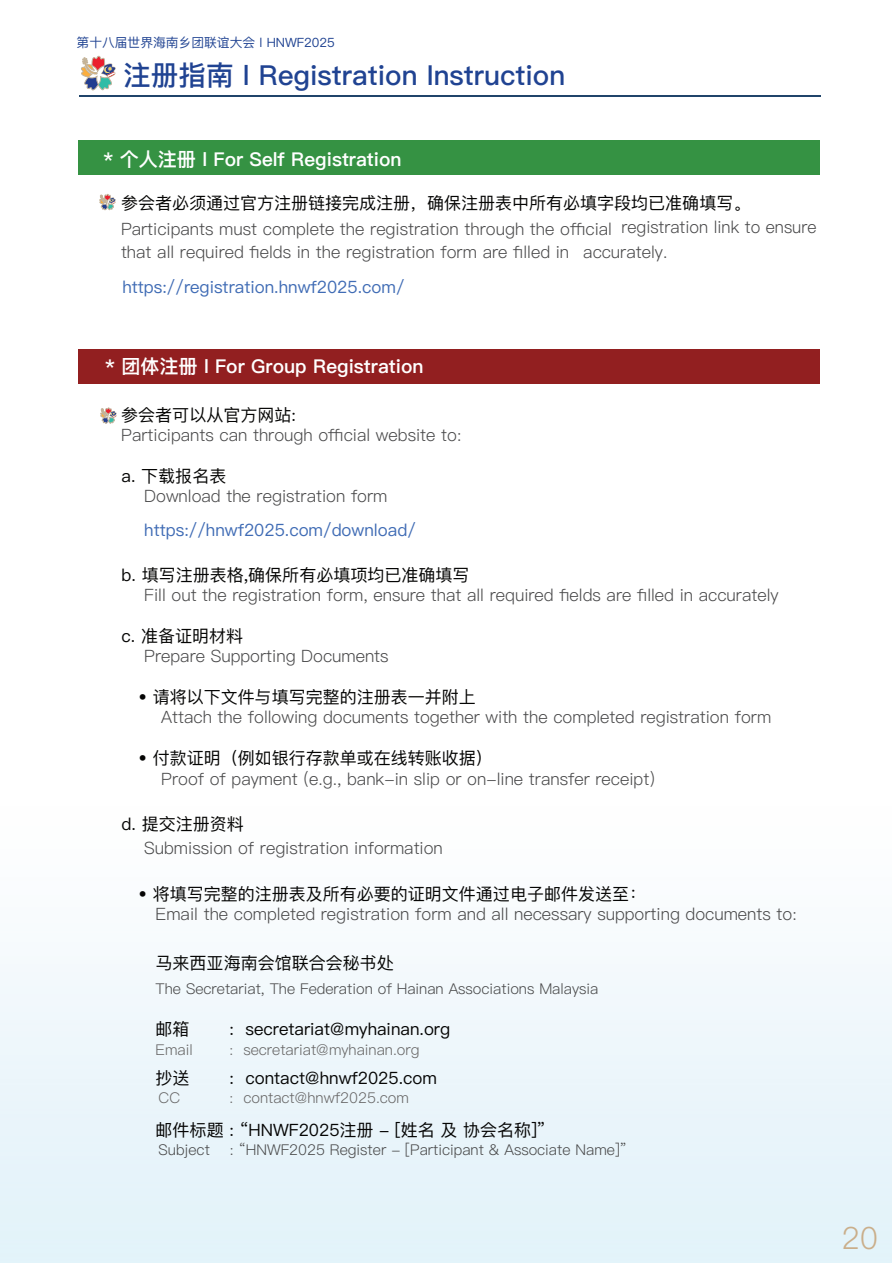
<style>
.page{position:relative;width:893px;height:1263px;background:#fff}
.page>*{position:absolute;margin:0;border:0;box-sizing:border-box;transform-origin:0 0}
.t1{font:300 30.75px "Ping Fang SC";color:#caae8a}
.t2{font:500 27.6px "Ping Fang SC";color:#204392}
.t3{font:600 19.05px "Ping Fang HK";color:#fff}
.t4{font:300 16.95px/23.1px "Ping Fang SC";color:#49494a}
.t5{font:16.95px "Ping Fang SC";color:#050504}
.t6{font:16.95px "Ping Fang SC";color:#406cb5}
.t7{font:300 14.85px "Ping Fang SC";color:#49494a}
.t8{font:300 14.85px "Ping Fang SC";color:#676666}
.t9{font:12.75px "Ping Fang SC";color:#204392}
</style>
<div class="page">
<hr style="left:79px;top:95px;width:742px;height:2px;background:#20446a">
<svg style="left:81px;top:56px;width:35px;height:35px"></svg>
<div style="left:0;top:758px;width:892px;height:504px;background:linear-gradient(to bottom,#fff,#e1f1f9)"></div>
<div style="left:78px;top:349px;width:742px;height:35px;background:#921f20"></div>
<div style="left:78px;top:140px;width:742px;height:35px;background:#359243"></div>
<svg style="left:100px;top:194px;width:16px;height:16px"></svg>
<svg style="left:100px;top:408px;width:16px;height:16px"></svg>
<p class="t9" style="left:77px;top:35px;width:260px">第十八届世界海南乡团联谊大会 l HNWF2025</p>
<h2 class="t2" style="left:123px;top:58px;width:443px">注册指南 l Registration Instruction</h2>
<p class="t3" style="left:104px;top:147px;width:300px">* 个人注册 l For Self Registration</p>
<p class="t5" style="left:121px;top:192px;width:631px">参会者必须通过官方注册链接完成注册，确保注册表中所有必填字段均已准确填写。</p>
<p class="t4" style="left:121px;top:217px;width:697px">Participants must complete the registration through the official registration link to ensure that all required fields in the registration form are filled in accurately.</p>
<p class="t6" style="left:122px;top:276px;width:284px">https://registration.hnwf2025.com/</p>
<p class="t3" style="left:105px;top:354px;width:320px">* 团体注册 l For Group Registration</p>
<p class="t5" style="left:121px;top:404px;width:176px">参会者可以从官方网站:</p>
<p class="t4" style="left:121px;top:423px;width:342px">Participants can through official website to:</p>
<p class="t5" style="left:122px;top:465px;width:106px">a. 下载报名表</p>
<p class="t4" style="left:144px;top:484px;width:245px">Download the registration form</p>
<p class="t6" style="left:144px;top:519px;width:273px">https://hnwf2025.com/download/</p>
<p class="t5" style="left:122px;top:564px;width:349px">b. 填写注册表格,确保所有必填项均已准确填写</p>
<p class="t4" style="left:144px;top:583px;width:636px">Fill out the registration form, ensure that all required fields are filled in accurately</p>
<p class="t5" style="left:122px;top:625px;width:123px">c. 准备证明材料</p>
<p class="t4" style="left:144px;top:644px;width:246px">Prepare Supporting Documents</p>
<p class="t5" style="left:139px;top:687px;width:339px">• 请将以下文件与填写完整的注册表一并附上</p>
<p class="t4" style="left:161px;top:706px;width:611px">Attach the following documents together with the completed registration form</p>
<p class="t5" style="left:139px;top:748px;width:356px">• 付款证明（例如银行存款单或在线转账收据）</p>
<p class="t4" style="left:161px;top:767px;width:495px">Proof of payment (e.g., bank-in slip or on-line transfer receipt)</p>
<p class="t5" style="left:122px;top:813px;width:124px">d. 提交注册资料</p>
<p class="t4" style="left:144px;top:837px;width:300px">Submission of registration information</p>
<p class="t5" style="left:139px;top:883px;width:509px">• 将填写完整的注册表及所有必要的证明文件通过电子邮件发送至：</p>
<p class="t4" style="left:156px;top:902px;width:643px">Email the completed registration form and all necessary supporting documents to:</p>
<p class="t5" style="left:156px;top:953px;width:240px">马来西亚海南会馆联合会秘书处</p>
<p class="t7" style="left:156px;top:979px;width:444px">The Secretariat, The Federation of Hainan Associations Malaysia</p>
<p class="t5" style="left:156px;top:1018px;width:36px">邮箱</p>
<p class="t5" style="left:230px;top:1018px;width:222px">: secretariat@myhainan.org</p>
<p class="t8" style="left:156px;top:1041px;width:39px">Email</p>
<p class="t8" style="left:230px;top:1041px;width:191px">: secretariat@myhainan.org</p>
<p class="t5" style="left:156px;top:1067px;width:36px">抄送</p>
<p class="t5" style="left:230px;top:1067px;width:209px">: contact@hnwf2025.com</p>
<p class="t8" style="left:159px;top:1089px;width:23px">CC</p>
<p class="t8" style="left:230px;top:1089px;width:181px">: contact@hnwf2025.com</p>
<p class="t5" style="left:156px;top:1120px;width:392px">邮件标题 : “HNWF2025注册 - [姓名 及 协会名称]”</p>
<p class="t7" style="left:159px;top:1141px;width:53px">Subject</p>
<p class="t7" style="left:230px;top:1141px;width:399px">: “HNWF2025 Register - [Participant &amp; Associate Name]”</p>
<h1 class="t1" style="left:841px;top:1219px;width:38px">20</h1>
</div>
